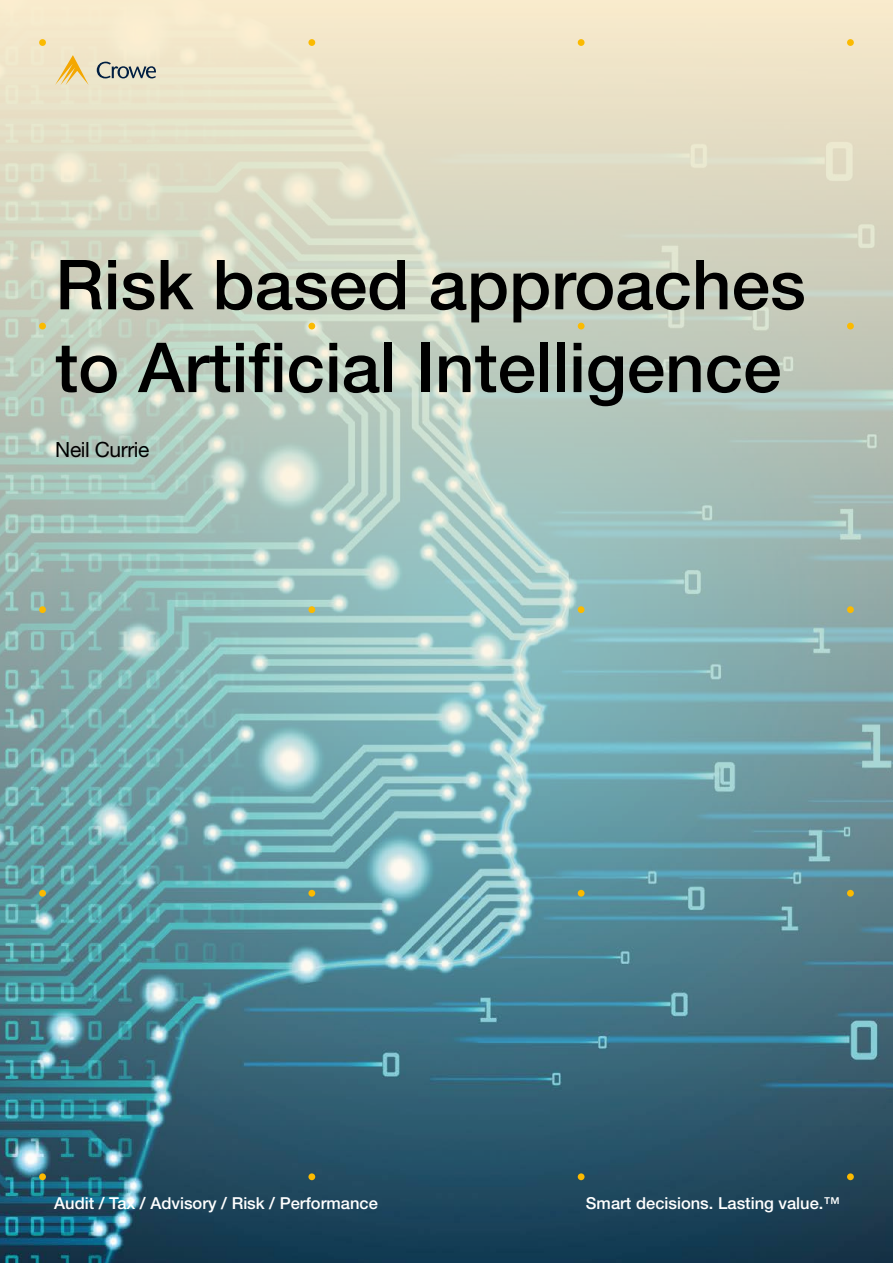
<style>
.page{position:relative;width:893px;height:1263px;background:#fff}
.page>*{position:absolute;margin:0;border:0;box-sizing:border-box;transform-origin:0 0}
.t1{font:500 69px/82.8px "Helvetica Neue LT Pro";color:#000}
.t2{font:21px "Helvetica Neue LT Pro";letter-spacing:-.02em;color:#000}
.t3{font:500 16.5px "Helvetica Neue LT Pro";color:#fff}
</style>
<div class="page">
<img style="left:0;top:0;width:893px;height:1263px">
<div style="left:39px;top:39px;width:7px;height:7px;background:#fbba00;border-radius:50%"></div>
<div style="left:847px;top:39px;width:7px;height:7px;background:#fbba00;border-radius:50%"></div>
<div style="left:39px;top:323px;width:7px;height:6px;background:#fbba00;border-radius:50%"></div>
<div style="left:847px;top:323px;width:7px;height:6px;background:#fbba00;border-radius:50%"></div>
<div style="left:578px;top:890px;width:6px;height:7px;background:#fbba00;border-radius:50%"></div>
<div style="left:308px;top:890px;width:7px;height:7px;background:#fbba00;border-radius:50%"></div>
<div style="left:39px;top:890px;width:7px;height:7px;background:#fbba00;border-radius:50%"></div>
<div style="left:847px;top:890px;width:7px;height:7px;background:#fbba00;border-radius:50%"></div>
<div style="left:578px;top:1173px;width:6px;height:7px;background:#fbba00;border-radius:50%"></div>
<div style="left:308px;top:1173px;width:7px;height:7px;background:#fbba00;border-radius:50%"></div>
<div style="left:39px;top:1173px;width:7px;height:7px;background:#fbba00;border-radius:50%"></div>
<div style="left:847px;top:1173px;width:7px;height:7px;background:#fbba00;border-radius:50%"></div>
<svg style="left:578px;top:323px;width:6px;height:6px"></svg>
<div style="left:308px;top:323px;width:7px;height:6px;background:#fbba00;border-radius:50%"></div>
<div style="left:39px;top:606px;width:7px;height:7px;background:#fbba00;border-radius:50%"></div>
<div style="left:847px;top:606px;width:7px;height:7px;background:#fbba00;border-radius:50%"></div>
<div style="left:578px;top:606px;width:6px;height:7px;background:#fbba00;border-radius:50%"></div>
<div style="left:308px;top:606px;width:7px;height:7px;background:#fbba00;border-radius:50%"></div>
<div style="left:578px;top:39px;width:6px;height:7px;background:#fbba00;border-radius:50%"></div>
<div style="left:308px;top:39px;width:7px;height:7px;background:#fbba00;border-radius:50%"></div>
<svg style="left:97px;top:62px;width:59px;height:16px"></svg>
<svg style="left:55px;top:55px;width:34px;height:30px"></svg>
<h1 class="t1" style="left:55px;top:243px;width:752px">Risk based approaches to Artificial Intelligence</h1>
<p class="t2" style="left:55px;top:437px;width:96px">Neil Currie</p>
<p class="t3" style="left:54px;top:1193px;width:325px">Audit / Tax / Advisory / Risk / Performance</p>
<p class="t3" style="left:586px;top:1193px;width:255px">Smart decisions. Lasting value.™</p>
</div>
